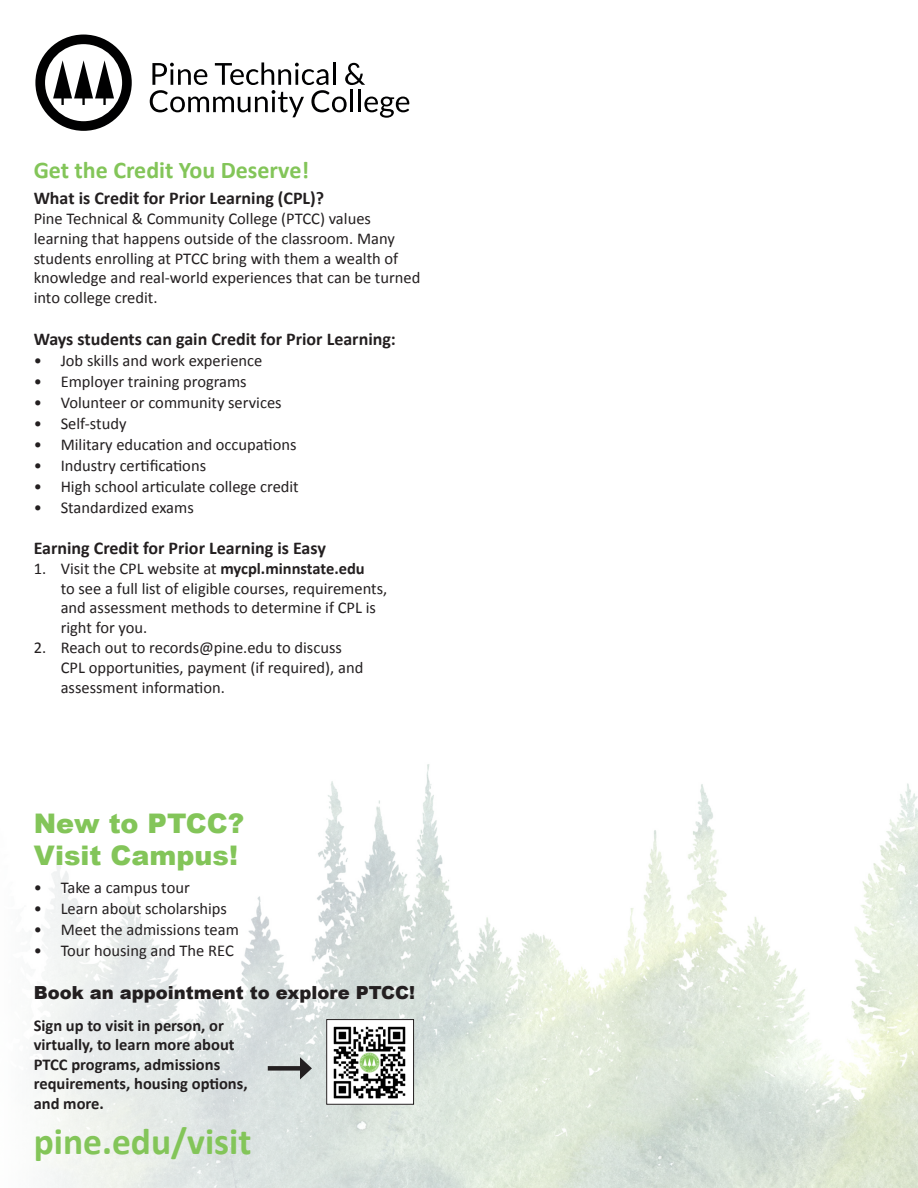
<style>
.page{position:relative;width:918px;height:1188px;background:#fff}
.page>*{position:absolute;margin:0;border:0;box-sizing:border-box;transform-origin:0 0}
.t1{font:700 37.5px "Calibri";color:#83c559}
.t2{font:900 27px/32.4px "Arial";color:#83c559}
.t3{font:700 24px "Calibri";color:#83c559}
.t4{font:700 18px "Calibri";color:#231f20}
.t5{font:900 18px "Arial";color:#231f20}
.t6{font:16.5px/19.8px "Calibri";color:#231f20}
.t7{font:700 16.5px/19.5px "Calibri";color:#231f20}
.s1{font-weight:700}
</style>
<div class="page">
<img style="left:33px;top:764px;width:885px;height:424px">
<svg style="left:35px;top:35px;width:97px;height:96px"></svg>
<svg style="left:150px;top:62px;width:259px;height:56px"></svg>
<div style="left:268px;top:1066px;width:36px;height:5px;background:#231f20"></div>
<svg style="left:300px;top:1057px;width:12px;height:22px"></svg>
<img style="left:328px;top:1021px;width:84px;height:82px">
<div style="left:326px;top:1019px;width:88px;height:86px;border:1px solid #231f20"></div>
<p class="t3" style="left:34px;top:155px;width:277px">Get the Credit You Deserve!</p>
<p class="t4" style="left:34px;top:187px;width:292px">What is Credit for Prior Learning (CPL)?</p>
<p class="t6" style="left:34px;top:209px;width:388px">Pine Technical &amp; Community College (PTCC) values learning that happens outside of the classroom. Many students enrolling at PTCC bring with them a wealth of knowledge and real-world experiences that can be turned into college credit.</p>
<p class="t4" style="left:34px;top:327px;width:364px">Ways students can gain Credit for Prior Learning:</p>
<p class="t6" style="left:34px;top:350px;width:230px">• Job skills and work experience</p>
<p class="t6" style="left:34px;top:371px;width:215px">• Employer training programs</p>
<p class="t6" style="left:34px;top:392px;width:249px">• Volunteer or community services</p>
<p class="t6" style="left:34px;top:413px;width:94px">• Self-study</p>
<p class="t6" style="left:34px;top:434px;width:264px">• Military education and occupations</p>
<p class="t6" style="left:34px;top:455px;width:174px">• Industry certifications</p>
<p class="t6" style="left:34px;top:476px;width:267px">• High school articulate college credit</p>
<p class="t6" style="left:34px;top:497px;width:162px">• Standardized exams</p>
<p class="t4" style="left:34px;top:537px;width:294px">Earning Credit for Prior Learning is Easy</p>
<p class="t6" style="left:61px;top:558px;width:328px;text-indent:-27px">1. Visit the CPL website at <span class="s1">mycpl.minnstate.edu<br></span>to see a full list of eligible courses, requirements, and assessment methods to determine if CPL is right for you.</p>
<p class="t6" style="left:61px;top:638px;width:304px;text-indent:-27px">2. Reach out to records@pine.edu to discuss<br>CPL opportunities, payment (if required), and assessment information.</p>
<p class="t2" style="left:34px;top:806px;width:212px">New to PTCC?<br>Visit Campus!</p>
<p class="t6" style="left:34px;top:878px;width:158px">• Take a campus tour</p>
<p class="t6" style="left:34px;top:899px;width:195px">• Learn about scholarships</p>
<p class="t6" style="left:34px;top:920px;width:207px">• Meet the admissions team</p>
<p class="t6" style="left:34px;top:941px;width:202px">• Tour housing and The REC</p>
<p class="t5" style="left:34px;top:979px;width:383px">Book an appointment to explore PTCC!</p>
<p class="t7" style="left:34px;top:1016px;width:215px">Sign up to visit in person, or virtually, to learn more about<br>PTCC programs, admissions requirements, housing options, and more.</p>
<p class="t1" style="left:34px;top:1118px;width:219px">pine.edu/visit</p>
</div>
